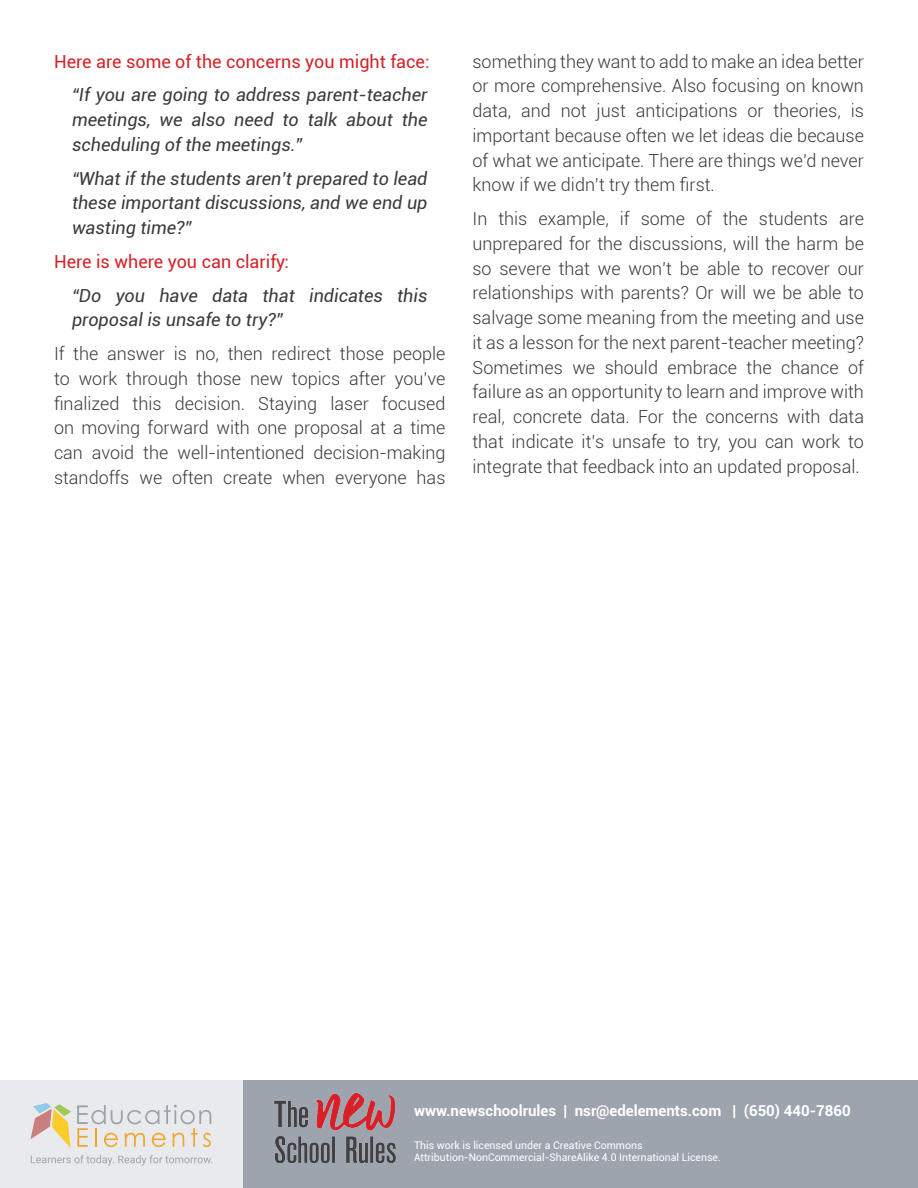
<style>
.page{position:relative;width:918px;height:1188px;background:#fff}
.page>*{position:absolute;margin:0;border:0;box-sizing:border-box;transform-origin:0 0}
.t1{font:300 18px/24.8px "Roboto";color:#393a3a;text-align:justify}
.t2{font:italic 18px/24.8px "Roboto";color:#393a3a;text-align:justify}
.t3{font:18px "Roboto";color:#d1232a}
.t4{font:700 15px "Roboto";color:#fff}
.t5{font:10.5px/12px "Roboto";color:#fff}
</style>
<div class="page">
<div style="left:0;top:1080px;width:918px;height:108px;background:#9ea4ae"></div>
<div style="left:0;top:1080px;width:243px;height:108px;background:#e9eaed"></div>
<svg style="left:31px;top:1155px;width:181px;height:11px"></svg>
<svg style="left:31px;top:1103px;width:40px;height:45px"></svg>
<svg style="left:77px;top:1105px;width:134px;height:42px"></svg>
<img style="left:274px;top:1093px;width:122px;height:70px">
<p class="t3" style="left:54px;top:48px;width:377px">Here are some of the concerns you might face:</p>
<p class="t2" style="left:72px;top:82px;width:357px">“If you are going to address parent-teacher meetings, we also need to talk about the scheduling of the meetings.”</p>
<p class="t2" style="left:72px;top:165px;width:357px">“What if the students aren’t prepared to lead these important discussions, and we end up wasting time?”</p>
<p class="t3" style="left:54px;top:249px;width:236px">Here is where you can clarify:</p>
<p class="t2" style="left:72px;top:282px;width:357px">“Do you have data that indicates this proposal is unsafe to try?”</p>
<p class="t1" style="left:54px;top:341px;width:393px">If the answer is no, then redirect those people to work through those new topics after you’ve finalized this decision. Staying laser focused on moving forward with one proposal at a time can avoid the well-intentioned decision-making standoffs we often create when everyone has</p>
<p class="t1" style="left:472px;top:48px;width:393px">something they want to add to make an idea better or more comprehensive. Also focusing on known data, and not just anticipations or theories, is important because often we let ideas die because of what we anticipate. There are things we’d never know if we didn’t try them first.</p>
<p class="t1" style="left:472px;top:206px;width:393px">In this example, if some of the students are unprepared for the discussions, will the harm be so severe that we won’t be able to recover our relationships with parents? Or will we be able to salvage some meaning from the meeting and use it as a lesson for the next parent-teacher meeting?<br>Sometimes we should embrace the chance of failure as an opportunity to learn and improve with real, concrete data. For the concerns with data that indicate it’s unsafe to try, you can work to integrate that feedback into an updated proposal.</p>
<p class="t4" style="left:414px;top:1100px;width:438px">www.newschoolrules | nsr@edelements.com | (650) 440-7860</p>
<p class="t5" style="left:414px;top:1139px;width:308px">This work is licensed under a Creative Commons<br>Attribution-NonCommercial-ShareAlike 4.0 International License.</p>
</div>
